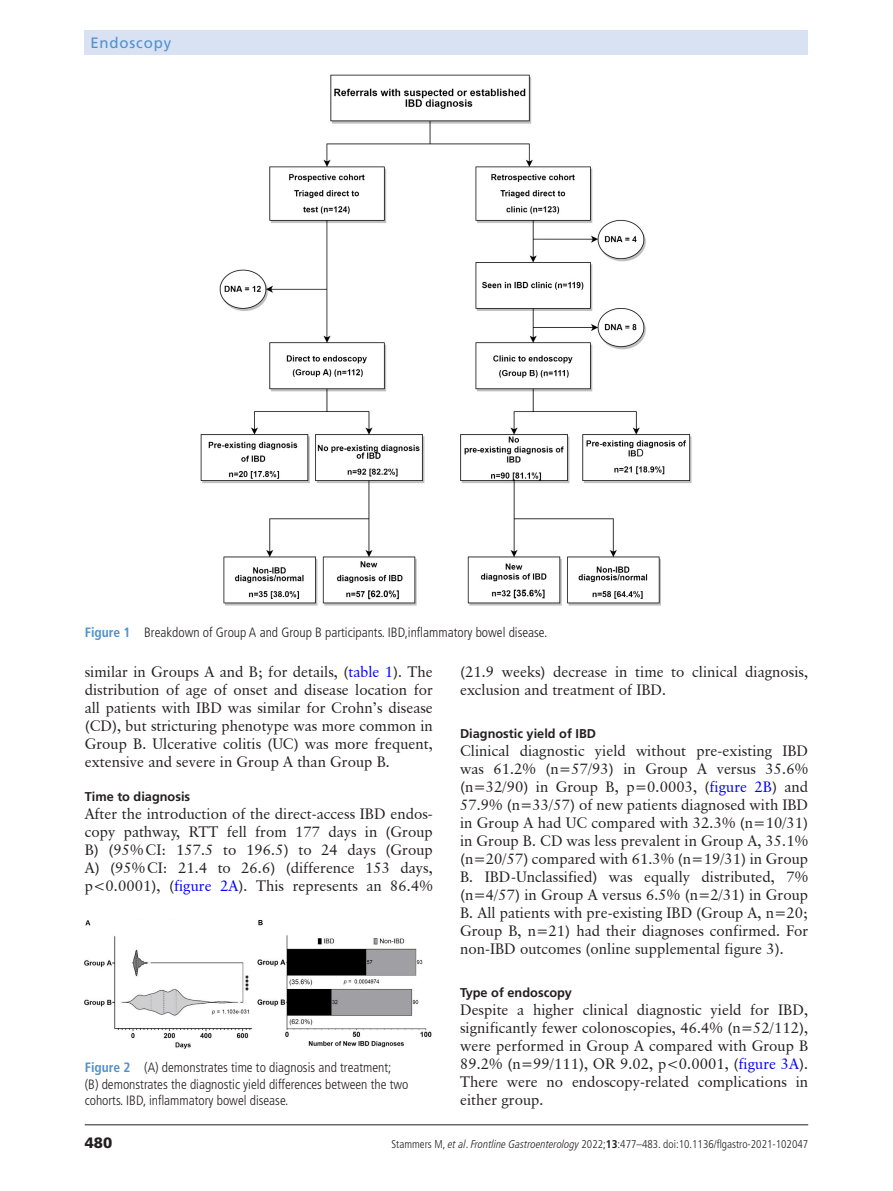
<style>
.page{position:relative;width:893px;height:1191px;background:#fff}
.page>*{position:absolute;margin:0;border:0;box-sizing:border-box;transform-origin:0 0}
.t1{font:15px/18px "Classical Garamond BT";color:#231f20;text-align:justify}
.t2{font:15px "Frutiger LT Std";letter-spacing:.055em;color:#5091cd}
.t3{font:900 15px "Frutiger LT Std";color:#231f20}
.t4{font:300 condensed 13.5px/16.5px "Frutiger LT Pro";color:#231f20}
.t5{font:700 12.75px "Frutiger LT Std";color:#231f20}
.t6{font:300 condensed 11.25px "Frutiger LT Pro";color:#231f20}
.s1{font-weight:700;color:#5091cd}
.s2{color:#00f}
.s3{font-style:italic}
.s4{font-weight:700}
</style>
<div class="page">
<hr style="left:85px;top:1124px;width:723px;height:1px;background:#231f20">
<div style="left:85px;top:30px;width:723px;height:24px;background:#d8e2f3"></div>
<img style="left:200px;top:74px;width:492px;height:532px">
<img style="left:85px;top:920px;width:347px;height:128px">
<p class="t2" style="left:90px;top:34px;width:82px">Endoscopy</p>
<p class="t4" style="left:85px;top:624px;width:464px"><span class="s1">Figure 1</span> Breakdown of Group A and Group B participants. IBD,inflammatory bowel disease.</p>
<p class="t1" style="left:85px;top:662px;width:350px">similar in Groups A and B; for details, (<span class="s2">table 1</span>). The distribution of age of onset and disease location for all patients with IBD was similar for Crohn’s disease (CD), but stricturing phenotype was more common in Group B. Ulcerative colitis (UC) was more frequent, extensive and severe in Group A than Group B.</p>
<p class="t5" style="left:85px;top:789px;width:107px">Time to diagnosis</p>
<p class="t1" style="left:85px;top:804px;width:350px">After the introduction of the direct-access IBD endos&shy;copy pathway, RTT fell from 177 days in (Group B) (95%CI: 157.5 to 196.5) to 24 days (Group A) (95%CI: 21.4 to 26.6) (difference 153 days, p&lt;0.0001), (<span class="s2">figure 2A</span>). This represents an 86.4%</p>
<p class="t4" style="left:85px;top:1059px;width:325px"><span class="s1">Figure 2</span> (A) demonstrates time to diagnosis and treatment; (B) demonstrates the diagnostic yield differences between the two cohorts. IBD, inflammatory bowel disease.</p>
<p class="t1" style="left:460px;top:662px;width:350px">(21.9 weeks) decrease in time to clinical diagnosis, exclusion and treatment of IBD.</p>
<p class="t5" style="left:460px;top:726px;width:138px">Diagnostic yield of IBD</p>
<p class="t1" style="left:460px;top:742px;width:350px">Clinical diagnostic yield without pre-existing IBD was 61.2% (n=57/93) in Group A versus 35.6% (n=32/90) in Group B, p=0.0003, (<span class="s2">figure 2B</span>) and 57.9% (n=33/57) of new patients diagnosed with IBD in Group A had UC compared with 32.3% (n=10/31) in Group B. CD was less prevalent in Group A, 35.1% (n=20/57) compared with 61.3% (n=19/31) in Group B. IBD-Unclassified) was equally distributed, 7% (n=4/57) in Group A versus 6.5% (n=2/31) in Group B. All patients with pre-existing IBD (Group A, n=20; Group B, n=21) had their diagnoses confirmed. For non-IBD outcomes (online supplemental figure 3).</p>
<p class="t5" style="left:460px;top:985px;width:113px">Type of endoscopy</p>
<p class="t1" style="left:460px;top:1001px;width:350px">Despite a higher clinical diagnostic yield for IBD, significantly fewer colonoscopies, 46.4% (n=52/112), were performed in Group A compared with Group B 89.2% (n=99/111), OR 9.02, p&lt;0.0001, (<span class="s2">figure 3A</span>).<br>There were no endoscopy-related complications in either group.</p>
<p class="t3" style="left:85px;top:1133px;width:29px">480</p>
<p class="t6" style="left:391px;top:1137px;width:418px">Stammers M, <span class="s3">et al</span>. <span class="s3">Frontline Gastroenterology</span> 2022;<span class="s4">13</span>:477–483. doi:10.1136/flgastro-2021-102047</p>
</div>
